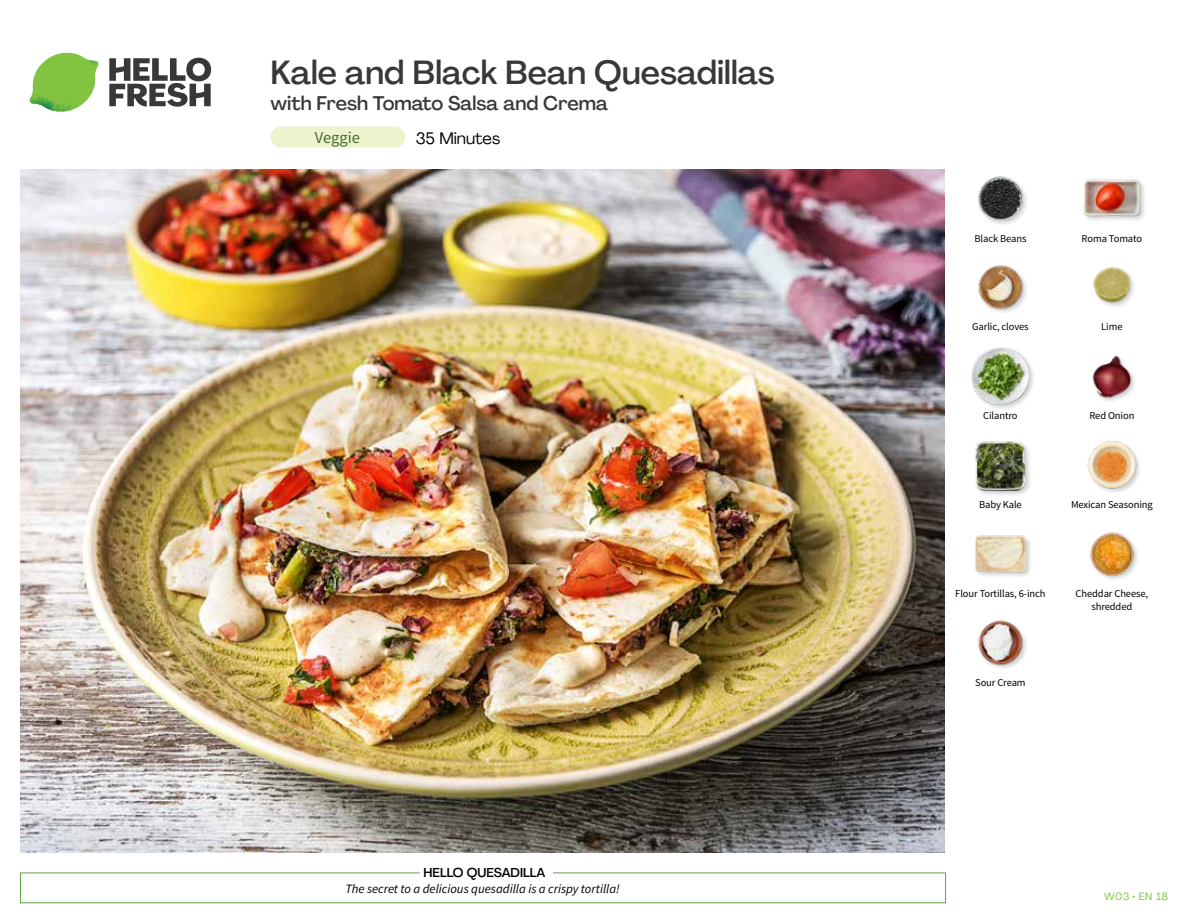
<style>
.page{position:relative;width:1188px;height:918px;background:#fff}
.page>*{position:absolute;margin:0;border:0;box-sizing:border-box;transform-origin:0 0}
.t1{font:500 33px "Agrandir";color:#383839}
.t2{font:500 19.5px "Agrandir";color:#383839}
.t3{font:16.5px "Agrandir";color:#000}
.t4{font:16.5px "Source Sans Pro";color:#476b32}
.t5{font:italic 12.75px "Source Sans Pro";color:#000}
.t6{font:500 12.75px "Agrandir";color:#000}
.t7{font:10.5px/13.5px "Source Sans Pro";letter-spacing:-.01em;color:#000;text-align:center}
.t8{font:10.5px "Agrandir";letter-spacing:.05em;color:#82c341}
</style>
<div class="page">
<div style="left:271px;top:127px;width:134px;height:20px;background:#edf3cd;border-radius:10px"></div>
<svg style="left:109px;top:57px;width:102px;height:50px"></svg>
<svg style="left:34px;top:53px;width:62px;height:40px"></svg>
<img style="left:67px;top:53px;width:32px;height:26px">
<img style="left:33px;top:75px;width:59px;height:11px">
<img style="left:29px;top:79px;width:61px;height:33px">
<img style="left:65px;top:86px;width:27px;height:25px">
<div style="left:20px;top:873px;width:926px;height:30px;border:1px solid #609f43"></div>
<div style="left:420px;top:865px;width:133px;height:15px;background:#fff"></div>
<img style="left:21px;top:170px;width:924px;height:682px">
<img style="left:978px;top:620px;width:49px;height:49px">
<img style="left:1090px;top:532px;width:48px;height:47px">
<div style="left:974px;top:535px;width:59px;height:44px;background:#000;opacity:.2"></div>
<img style="left:975px;top:535px;width:51px;height:44px">
<img style="left:1087px;top:441px;width:53px;height:51px">
<div style="left:974px;top:440px;width:58px;height:58px;background:#000;opacity:.2"></div>
<img style="left:975px;top:441px;width:51px;height:50px">
<img style="left:1092px;top:355px;width:43px;height:46px">
<div style="left:971px;top:346px;width:65px;height:66px;background:#000;opacity:.2"></div>
<img style="left:972px;top:347px;width:57px;height:58px">
<div style="left:1093px;top:266px;width:44px;height:44px;background:#000;opacity:.2"></div>
<img style="left:1093px;top:266px;width:39px;height:39px">
<img style="left:978px;top:265px;width:49px;height:48px">
<div style="left:1082px;top:178px;width:65px;height:45px;background:#000;opacity:.2"></div>
<img style="left:1083px;top:178px;width:58px;height:45px">
<img style="left:978px;top:176px;width:49px;height:48px">
<h1 class="t1" style="left:271px;top:52px;width:506px">Kale and Black Bean Quesadillas</h1>
<h2 class="t2" style="left:271px;top:91px;width:339px">with Fresh Tomato Salsa and Crema</h2>
<h3 class="t4" style="left:315px;top:128px;width:47px">Veggie</h3>
<h3 class="t3" style="left:416px;top:128px;width:86px">35 Minutes</h3>
<p class="t6" style="left:424px;top:864px;width:123px">HELLO QUESADILLA</p>
<p class="t5" style="left:345px;top:881px;width:276px">The secret to a delicious quesadilla is a crispy tortilla!</p>
<p class="t7" style="left:974px;top:232px;width:53px">Black Beans</p>
<p class="t7" style="left:1082px;top:232px;width:62px">Roma Tomato</p>
<p class="t7" style="left:972px;top:320px;width:58px">Garlic, cloves</p>
<p class="t7" style="left:1101px;top:320px;width:23px">Lime</p>
<p class="t7" style="left:983px;top:409px;width:36px">Cilantro</p>
<p class="t7" style="left:1089px;top:409px;width:47px">Red Onion</p>
<p class="t7" style="left:979px;top:498px;width:44px">Baby Kale</p>
<p class="t7" style="left:1071px;top:498px;width:83px">Mexican Seasoning</p>
<p class="t7" style="left:955px;top:587px;width:92px">Flour Tortillas, 6-inch</p>
<p class="t7" style="left:975px;top:675px;width:52px">Sour Cream</p>
<p class="t7" style="left:1076px;top:587px;width:74px">Cheddar Cheese, shredded</p>
<p class="t8" style="left:1104px;top:890px;width:65px">W03 • EN 18</p>
</div>
